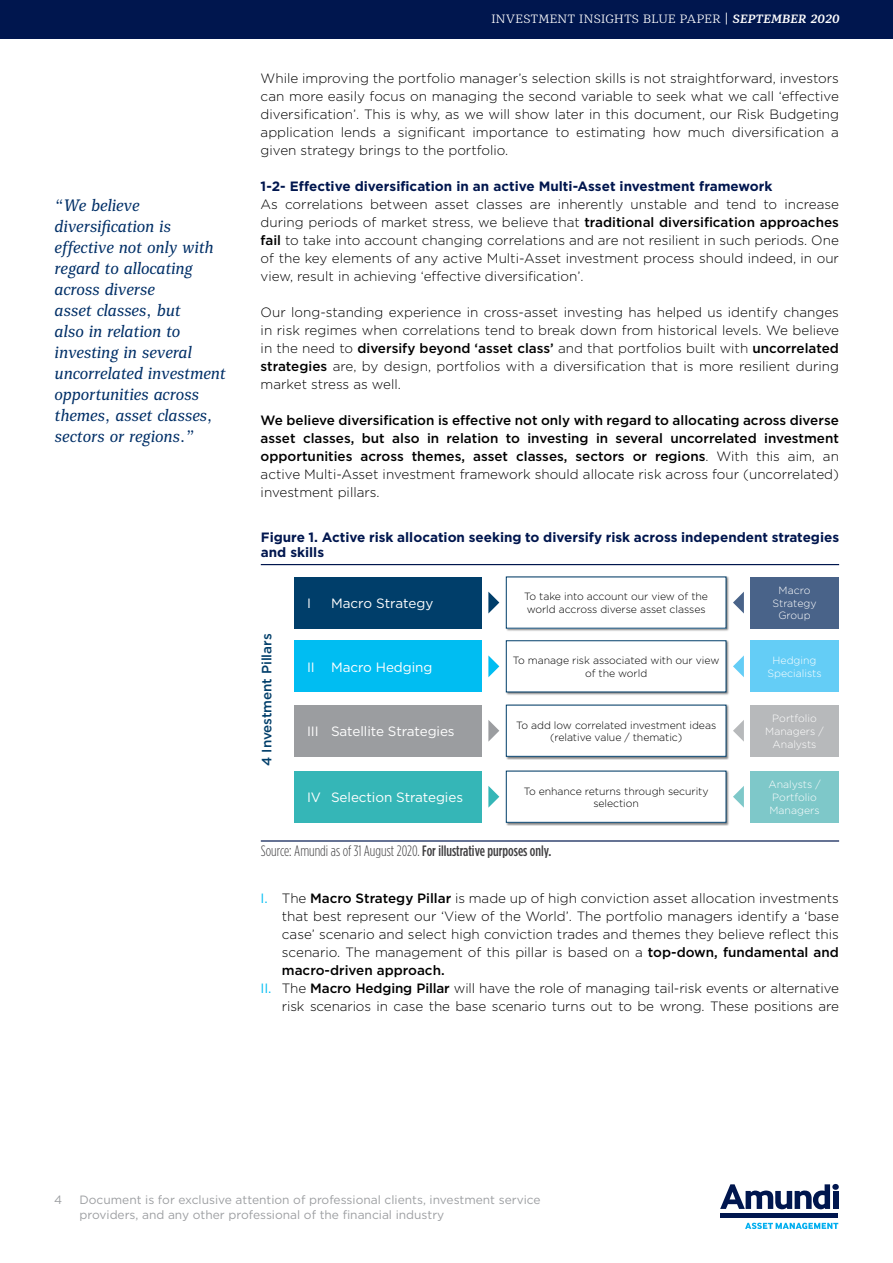
<style>
.page{position:relative;width:893px;height:1263px;background:#fff}
.page>*{position:absolute;margin:0;border:0;box-sizing:border-box;transform-origin:0 0}
.t1{font:italic condensed 16.5px/21px "Mediator Serif";color:#002f67}
.t2{font:300 15px "Gotham Condensed";color:#414042}
.t3{font:300 13.5px/18px "Gotham";color:#000;text-align:justify}
.t4{font:500 13.5px/18px "Gotham";color:#000;text-align:justify}
.t5{font:700 13.5px/15px "Gotham";color:#00164e}
.t6{font:13.5px "Gotham";letter-spacing:-.005em;color:#fff}
.t7{font:500 13.5px "Gotham";letter-spacing:-.005em;color:#003e6a}
.t8{font:12px/14.4px "Gotham";color:#9d9fa2}
.t9{font:300 12px "Mediator Serif";letter-spacing:.02em;color:#fff}
.t10{font:300 10.5px/12.6px "Gotham";letter-spacing:-.005em;color:#000;text-align:center}
.t11{font:300 10.5px/12.6px "Gotham";color:#fff;text-align:center}
.s1{font-weight:700;font-style:italic}
.s2{font-weight:500}
.s3{font-weight:300}
.s4{font-weight:400;color:#00bdf2}
</style>
<div class="page">
<svg style="left:720px;top:1184px;width:110px;height:25px"></svg>
<div style="left:832px;top:1184px;width:7px;height:6px;background:#00164e;border-radius:50%"></div>
<div style="left:833px;top:1191px;width:5px;height:18px;background:#00164e"></div>
<div style="left:720px;top:1213px;width:118px;height:5px;background:#00164e"></div>
<svg style="left:745px;top:1222px;width:93px;height:7px"></svg>
<div style="left:0;top:0;width:893px;height:38px;background:#00164e"></div>
<hr style="left:261px;top:564px;width:578px;height:1px;background:#00164e">
<hr style="left:261px;top:840px;width:578px;height:1px;background:#00164e">
<div style="left:294px;top:577px;width:188px;height:51px;background:#003e6a"></div>
<div style="left:294px;top:641px;width:188px;height:51px;background:#00bdf2"></div>
<div style="left:294px;top:705px;width:188px;height:51px;background:#9b9da0"></div>
<div style="left:294px;top:771px;width:188px;height:51px;background:#35b6b7"></div>
<div style="left:506px;top:576px;width:224px;height:56px;background:#000;opacity:.5"></div>
<div style="left:506px;top:577px;width:220px;height:51px;background:#fff"></div>
<div style="left:506px;top:640px;width:224px;height:55px;background:#000;opacity:.5"></div>
<div style="left:506px;top:641px;width:220px;height:51px;background:#fff"></div>
<div style="left:506px;top:704px;width:224px;height:56px;background:#000;opacity:.5"></div>
<div style="left:506px;top:705px;width:220px;height:51px;background:#fff"></div>
<div style="left:506px;top:705px;width:220px;height:52px;border:1px solid #003e6a"></div>
<div style="left:506px;top:770px;width:224px;height:56px;background:#000;opacity:.5"></div>
<div style="left:506px;top:771px;width:220px;height:51px;background:#fff"></div>
<div style="left:506px;top:771px;width:220px;height:52px;border:1px solid #003e6a"></div>
<svg style="left:488px;top:592px;width:11px;height:21px"></svg>
<svg style="left:488px;top:655px;width:11px;height:22px"></svg>
<svg style="left:488px;top:720px;width:11px;height:22px"></svg>
<svg style="left:488px;top:786px;width:11px;height:22px"></svg>
<div style="left:750px;top:577px;width:89px;height:51px;background:#496389"></div>
<div style="left:750px;top:641px;width:89px;height:51px;background:#64cdf6"></div>
<div style="left:750px;top:705px;width:89px;height:51px;background:#b7b9bb"></div>
<div style="left:750px;top:771px;width:89px;height:51px;background:#7ec8c9"></div>
<svg style="left:733px;top:592px;width:11px;height:21px"></svg>
<svg style="left:733px;top:655px;width:11px;height:22px"></svg>
<svg style="left:733px;top:720px;width:11px;height:22px"></svg>
<svg style="left:733px;top:786px;width:11px;height:22px"></svg>
<p class="t1" style="left:54px;top:195px;width:173px">“We believe diversification is effective not only with regard to allocating across diverse<br>asset classes, but<br>also in relation to investing in several uncorrelated investment opportunities across themes, asset classes, sectors or regions.”</p>
<p class="t9" style="left:491px;top:11px;width:349px">INVESTMENT INSIGHTS BLUE PAPER | <span class="s1">SEPTEMBER 2020</span></p>
<p class="t3" style="left:261px;top:69px;width:580px">While improving the portfolio manager’s selection skills is not straightforward, investors can more easily focus on managing the second variable to seek what we call ‘effective diversification’. This is why, as we will show later in this document, our Risk Budgeting application lends a significant importance to estimating how much diversification a given strategy brings to the portfolio.</p>
<p class="t5" style="left:261px;top:178px;width:513px">1-2- Effective diversification in an active Multi-Asset investment framework</p>
<p class="t3" style="left:261px;top:195px;width:580px">As correlations between asset classes are inherently unstable and tend to increase during periods of market stress, we believe that <span class="s2">traditional diversification approaches fail</span> to take into account changing correlations and are not resilient in such periods. One of the key elements of any active Multi-Asset investment process should indeed, in our view, result in achieving ‘effective diversification’.</p>
<p class="t3" style="left:261px;top:303px;width:580px">Our long-standing experience in cross-asset investing has helped us identify changes in risk regimes when correlations tend to break down from historical levels. We believe in the need to <span class="s2">diversify beyond ‘asset class’</span> and that portfolios built with <span class="s2">uncorrelated strategies</span> are, by design, portfolios with a diversification that is more resilient during market stress as well.</p>
<p class="t4" style="left:261px;top:411px;width:580px">We believe diversification is effective not only with regard to allocating across diverse asset classes, but also in relation to investing in several uncorrelated investment opportunities across themes, asset classes, sectors or regions<span class="s3">. With this aim, an active Multi-Asset investment framework should allocate risk across four (uncorrelated) investment pillars.</span></p>
<p class="t5" style="left:261px;top:529px;width:580px">Figure 1. Active risk allocation seeking to diversify risk across independent strategies and skills</p>
<p class="t7" style="left:258px;top:766px;width:134px;rotate:-90deg">4 Investment Pillars</p>
<p class="t6" style="left:307px;top:594px;width:5px">I</p>
<p class="t6" style="left:331px;top:594px;width:104px">Macro Strategy</p>
<p class="t6" style="left:307px;top:658px;width:127px">II Macro Hedging</p>
<p class="t6" style="left:307px;top:723px;width:149px">III Satellite Strategies</p>
<p class="t6" style="left:307px;top:789px;width:158px">IV Selection Strategies</p>
<p class="t10" style="left:524px;top:590px;width:185px;text-align:left">To take into account our view of the world accross diverse asset classes</p>
<p class="t10" style="left:513px;top:654px;width:208px">To manage risk associated with our view of the world</p>
<p class="t10" style="left:516px;top:718px;width:202px">To add low correlated investment ideas (relative value / thematic)</p>
<p class="t10" style="left:524px;top:784px;width:186px">To enhance returns through security selection</p>
<p class="t2" style="left:261px;top:842px;width:292px">Source: Amundi as of 31 August 2020. <span class="s2">For illustrative purposes only.</span></p>
<p class="t11" style="left:772px;top:584px;width:46px">Macro<br>Strategy<br>Group</p>
<p class="t11" style="left:767px;top:654px;width:56px">Hedging<br>Specialists</p>
<p class="t11" style="left:765px;top:712px;width:60px">Portfolio<br>Managers /<br>Analysts</p>
<p class="t11" style="left:768px;top:778px;width:54px;text-align:left">Analysts /<br>Portfolio<br>Managers</p>
<p class="t3" style="left:261px;top:889px;width:580px"><span class="s4">I.</span> The <span class="s2">Macro Strategy Pillar</span> is made up of high conviction asset allocation investments</p>
<p class="t3" style="left:282px;top:907px;width:558px">that best represent our ‘View of the World’. The portfolio managers identify a ‘base</p>
<p class="t3" style="left:282px;top:925px;width:558px">case’ scenario and select high conviction trades and themes they believe reflect this</p>
<p class="t3" style="left:282px;top:943px;width:558px">scenario. The management of this pillar is based on a <span class="s2">top-down, fundamental and</span></p>
<p class="t4" style="left:282px;top:961px;width:164px">macro-driven approach.</p>
<p class="t3" style="left:261px;top:979px;width:580px"><span class="s4">II.</span> The <span class="s2">Macro Hedging Pillar</span> will have the role of managing tail-risk events or alternative</p>
<p class="t3" style="left:282px;top:997px;width:559px">risk scenarios in case the base scenario turns out to be wrong. These positions are</p>
<p class="t8" style="left:54px;top:1192px;width:10px">4</p>
<p class="t8" style="left:80px;top:1192px;width:463px">Document is for exclusive attention of professional clients, investment service providers, and any other professional of the financial industry</p>
</div>
